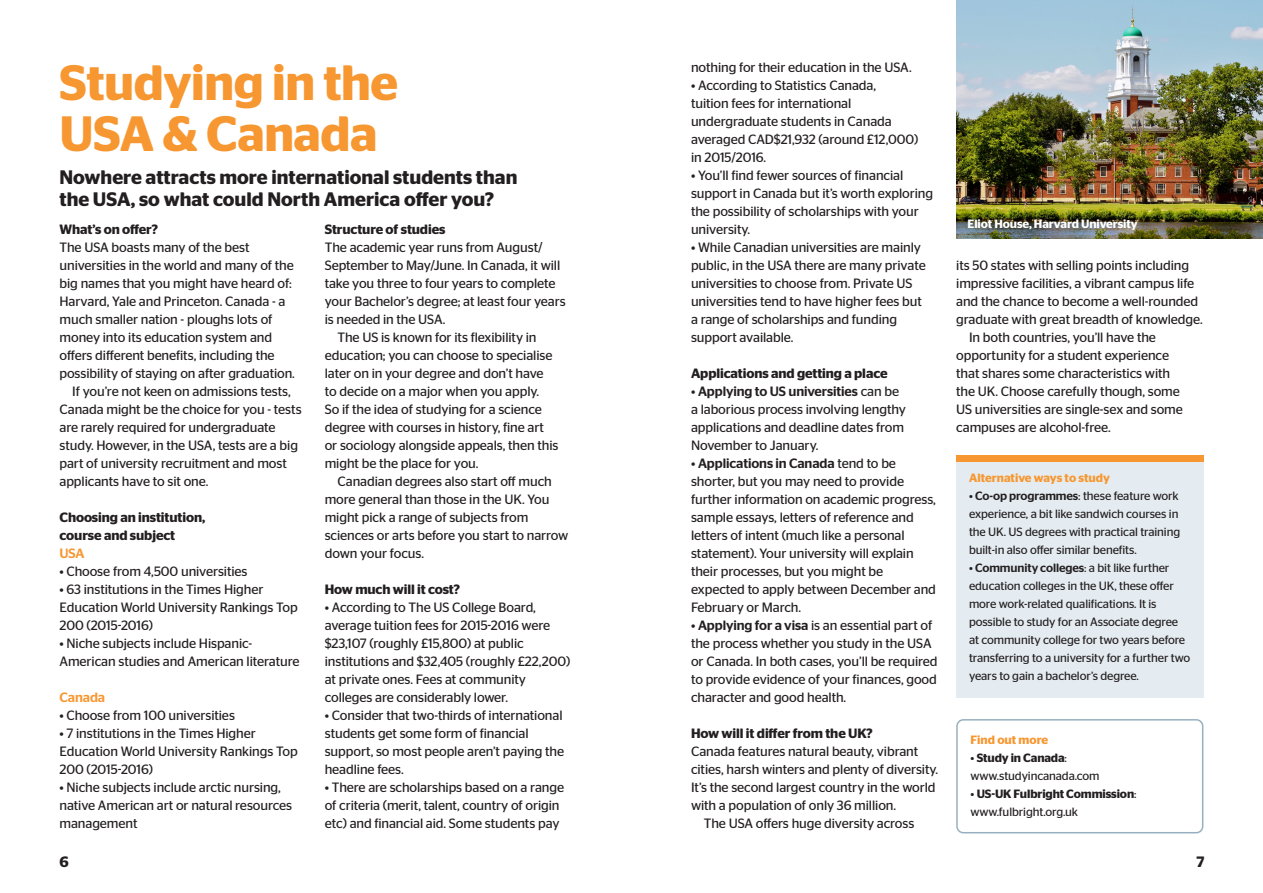
<style>
.page{position:relative;width:1263px;height:893px;background:#fff}
.page>*{position:absolute;margin:0;border:0;box-sizing:border-box;transform-origin:0 0}
.t1{font:600 49.5px "Stag Sans";letter-spacing:-.01em;color:#f79731}
.t2{font:600 19.5px/22.5px "Stag Sans";color:#231f20}
.t3{font:600 15px "Stag Sans";color:#231f20}
.t4{font:13.5px/18px "Stag Sans";letter-spacing:-.01em;color:#231f20}
.t5{font:600 13.5px "Stag Sans";letter-spacing:-.01em;color:#231f20}
.t6{font:500 13.5px "Stag Sans";letter-spacing:-.01em;color:#f79731}
.t7{font:12px/18px "Stag Sans";letter-spacing:-.01em;color:#231f20}
.t8{font:600 12px "Stag Sans";letter-spacing:-.01em;color:#231f20}
.t9{font:600 12px "Stag Sans";color:#f79731}
.t10{font:600 12px "Stag Sans";letter-spacing:-.01em;color:#fff}
.s1{font-weight:500}
.s2{font-weight:400}
</style>
<div class="page">
<div style="left:956px;top:719px;width:247px;height:114px;border:2px solid #97b0c0;border-radius:6px"></div>
<div style="left:956px;top:459px;width:247px;height:239px;background:#e5ecf1"></div>
<div style="left:956px;top:455px;width:247px;height:7px;background:#f79731"></div>
<img style="left:956px;top:0;width:307px;height:239px">
<p class="t1" style="left:60px;top:54px;width:340px">Studying in the</p>
<p class="t1" style="left:60px;top:105px;width:319px">USA &amp; Canada</p>
<p class="t2" style="left:60px;top:165px;width:459px">Nowhere attracts more international students than the USA, so what could North America offer you?</p>
<p class="t5" style="left:60px;top:221px;width:100px">What’s on offer?</p>
<p class="t4" style="left:60px;top:238px;width:237px">The USA boasts many of the best universities in the world and many of the big names that you might have heard of:<br>Harvard, Yale and Princeton. Canada - a much smaller nation - ploughs lots of money into its education system and offers different benefits, including the possibility of staying on after graduation.</p>
<p class="t4" style="left:60px;top:382px;width:244px;text-indent:13px">If you’re not keen on admissions tests, Canada might be the choice for you - tests are rarely required for undergraduate study. However, in the USA, tests are a big part of university recruitment and most applicants have to sit one.</p>
<p class="t5" style="left:60px;top:509px;width:147px">Choosing an institution,</p>
<p class="t5" style="left:60px;top:527px;width:117px">course and subject</p>
<p class="t6" style="left:60px;top:545px;width:27px">USA</p>
<p class="t4" style="left:60px;top:562px;width:190px">• Choose from 4,500 universities</p>
<p class="t4" style="left:60px;top:580px;width:240px">• 63 institutions in the Times Higher<br>Education World University Rankings Top<br>200 (2015-2016)</p>
<p class="t4" style="left:60px;top:634px;width:242px">• Niche subjects include Hispanic-<br>American studies and American literature</p>
<p class="t6" style="left:60px;top:689px;width:47px">Canada</p>
<p class="t4" style="left:60px;top:706px;width:177px">• Choose from 100 universities</p>
<p class="t4" style="left:60px;top:724px;width:240px">• 7 institutions in the Times Higher<br>Education World University Rankings Top<br>200 (2015-2016)</p>
<p class="t4" style="left:60px;top:778px;width:234px">• Niche subjects include arctic nursing, native American art or natural resources management</p>
<p class="t5" style="left:325px;top:221px;width:122px">Structure of studies</p>
<p class="t4" style="left:325px;top:238px;width:242px">The academic year runs from August/ September to May/June. In Canada, it will take you three to four years to complete your Bachelor’s degree; at least four years is needed in the USA.</p>
<p class="t4" style="left:325px;top:328px;width:235px;text-indent:13px">The US is known for its flexibility in education; you can choose to specialise later on in your degree and don’t have to decide on a major when you apply.<br>So if the idea of studying for a science degree with courses in history, fine art or sociology alongside appeals, then this might be the place for you.</p>
<p class="t4" style="left:325px;top:472px;width:245px;text-indent:13px">Canadian degrees also start off much more general than those in the UK. You might pick a range of subjects from sciences or arts before you start to narrow down your focus.</p>
<p class="t5" style="left:325px;top:581px;width:137px">How much will it cost?</p>
<p class="t4" style="left:325px;top:598px;width:247px">• According to The US College Board, average tuition fees for 2015-2016 were $23,107 (roughly £15,800) at public institutions and $32,405 (roughly £22,200) at private ones. Fees at community colleges are considerably lower.</p>
<p class="t4" style="left:325px;top:706px;width:241px">• Consider that two-thirds of international students get some form of financial support, so most people aren’t paying the headline fees.</p>
<p class="t4" style="left:325px;top:778px;width:241px">• There are scholarships based on a range of criteria (merit, talent, country of origin etc) and financial aid. Some students pay</p>
<p class="t3" style="left:60px;top:853px;width:11px">6</p>
<p class="t4" style="left:691px;top:58px;width:222px">nothing for their education in the USA.</p>
<p class="t4" style="left:691px;top:76px;width:229px">• According to Statistics Canada,<br>tuition fees for international undergraduate students in Canada averaged CAD$21,932 (around £12,000) in 2015/2016.</p>
<p class="t4" style="left:691px;top:166px;width:244px">• You’ll find fewer sources of financial support in Canada but it’s worth exploring the possibility of scholarships with your university.</p>
<p class="t4" style="left:691px;top:238px;width:236px">• While Canadian universities are mainly public, in the USA there are many private universities to choose from. Private US universities tend to have higher fees but a range of scholarships and funding support available.</p>
<p class="t5" style="left:691px;top:365px;width:198px">Applications and getting a place</p>
<p class="t4" style="left:691px;top:382px;width:216px">• <span class="s1">Applying to US universities</span> can be a laborious process involving lengthy applications and deadline dates from November to January.</p>
<p class="t4" style="left:691px;top:454px;width:246px">• <span class="s1">Applications in Canada</span> tend to be shorter, but you may need to provide further information on academic progress, sample essays, letters of reference and letters of intent (much like a personal statement). Your university will explain their processes, but you might be expected to apply between December and February or March.</p>
<p class="t4" style="left:691px;top:616px;width:248px">• <span class="s1">Applying for a visa</span> is an essential part of the process whether you study in the USA or Canada. In both cases, you’ll be required to provide evidence of your finances, good character and good health.</p>
<p class="t5" style="left:691px;top:725px;width:183px">How will it differ from the UK?</p>
<p class="t4" style="left:691px;top:742px;width:249px">Canada features natural beauty, vibrant cities, harsh winters and plenty of diversity.<br>It’s the second largest country in the world with a population of only 36 million.</p>
<p class="t4" style="left:704px;top:814px;width:212px">The USA offers huge diversity across</p>
<p class="t10" style="left:967px;top:216px;width:172px">Eliot House, Harvard University</p>
<p class="t4" style="left:956px;top:256px;width:248px">its 50 states with selling points including impressive facilities, a vibrant campus life and the chance to become a well-rounded graduate with great breadth of knowledge.</p>
<p class="t4" style="left:956px;top:328px;width:228px;text-indent:13px">In both countries, you’ll have the opportunity for a student experience that shares some characteristics with the UK. Choose carefully though, some US universities are single-sex and some campuses are alcohol-free.</p>
<p class="t9" style="left:969px;top:470px;width:142px">Alternative ways to study</p>
<p class="t7" style="left:969px;top:486px;width:213px">• <span class="s1">Co-op programmes</span>: these feature work experience, a bit like sandwich courses in the UK. US degrees with practical training built-in also offer similar benefits.</p>
<p class="t7" style="left:969px;top:558px;width:223px">• <span class="s1">Community colleges</span>: a bit like further education colleges in the UK, these offer more work-related qualifications. It is possible to study for an Associate degree at community college for two years before transferring to a university for a further two years to gain a bachelor’s degree.</p>
<p class="t9" style="left:970px;top:733px;width:79px">Find out more</p>
<p class="t8" style="left:970px;top:751px;width:98px"><span class="s2">•</span> Study in Canada<span class="s2">:</span></p>
<p class="t7" style="left:970px;top:767px;width:131px">www.studyincanada.com</p>
<p class="t8" style="left:970px;top:787px;width:168px"><span class="s2">•</span> US-UK Fulbright Commission<span class="s2">:</span></p>
<p class="t7" style="left:970px;top:803px;width:109px">www.fulbright.org.uk</p>
<p class="t3" style="left:1196px;top:853px;width:9px">7</p>
</div>
